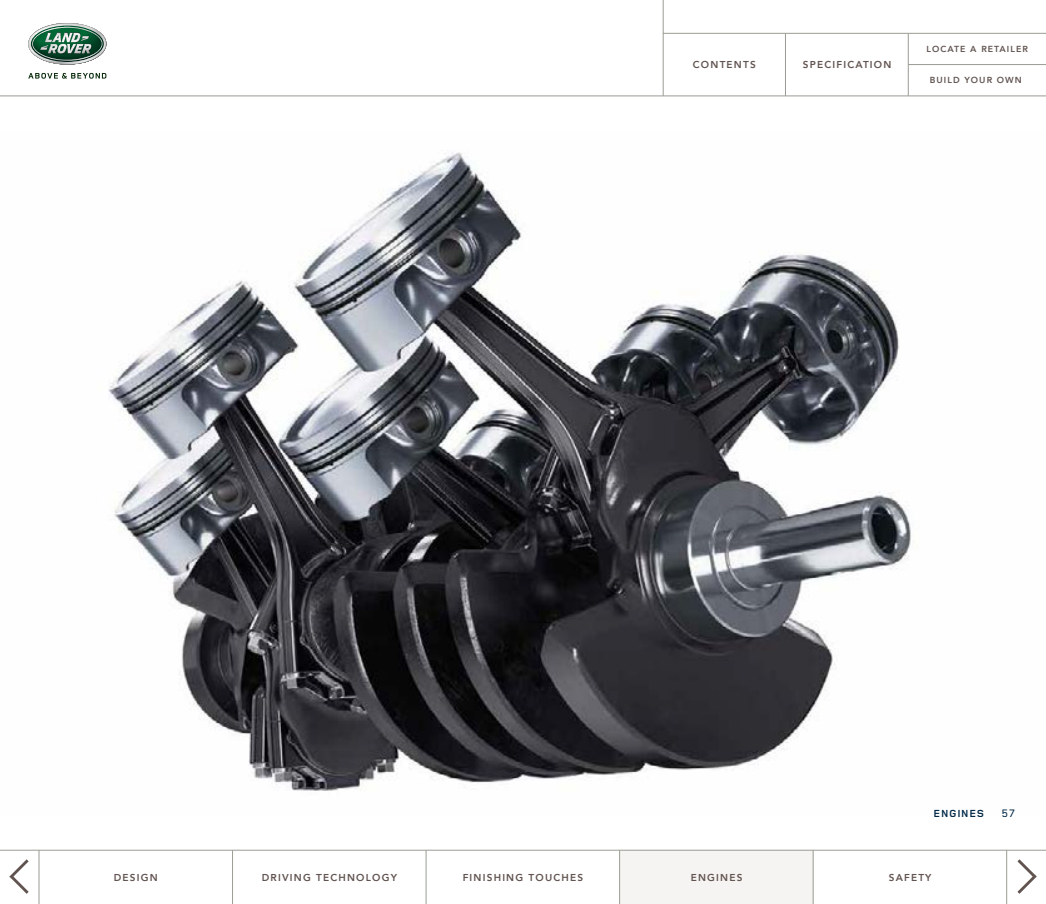
<style>
.page{position:relative;width:1046px;height:904px;background:#fff}
.page>*{position:absolute;margin:0;border:0;box-sizing:border-box;transform-origin:0 0}
.t1{font:500 11.25px "Land Rover Wide";color:#002746}
.t2{font:700 10.62px "Land Rover Wide";color:#002746}
.t3{font:800 10px "Avenir LT Com";letter-spacing:.12em;color:#615450}
.t4{font:800 8.75px "Avenir LT Com";letter-spacing:.12em;color:#615450}
</style>
<div class="page">
<svg style="left:28px;top:73px;width:78px;height:6px"></svg>
<svg style="left:28px;top:23px;width:78px;height:42px"></svg>
<div style="left:619px;top:850px;width:194px;height:54px;background:#f6f4f2"></div>
<svg style="left:1017px;top:859px;width:19px;height:34px"></svg>
<svg style="left:9px;top:859px;width:20px;height:34px"></svg>
<hr style="left:662px;top:33px;width:383px;height:1px;background:#9a9d93">
<hr style="left:0;top:96px;width:1045px;height:1px;background:#9a9d93">
<hr style="left:0;top:849px;width:1045px;height:1px;background:#9a9d93">
<hr style="left:662px;top:0;width:1px;height:96px;background:#9a9d93">
<hr style="left:39px;top:850px;width:1px;height:54px;background:#9a9d93">
<hr style="left:232px;top:850px;width:1px;height:54px;background:#9a9d93">
<hr style="left:425px;top:850px;width:1px;height:54px;background:#9a9d93">
<hr style="left:619px;top:850px;width:1px;height:54px;background:#9a9d93">
<hr style="left:812px;top:850px;width:1px;height:54px;background:#9a9d93">
<hr style="left:1006px;top:850px;width:1px;height:54px;background:#9a9d93">
<hr style="left:785px;top:33px;width:1px;height:63px;background:#9a9d93">
<hr style="left:907px;top:33px;width:1px;height:63px;background:#9a9d93">
<hr style="left:908px;top:64px;width:137px;height:1px;background:#9a9d93">
<img style="left:108px;top:152px;width:806px;height:639px">
<p class="t3" style="left:692px;top:59px;width:64px">CONTENTS</p>
<p class="t3" style="left:802px;top:59px;width:90px">SPECIFICATION</p>
<p class="t4" style="left:926px;top:44px;width:103px">LOCATE A RETAILER</p>
<p class="t4" style="left:929px;top:75px;width:93px">BUILD YOUR OWN</p>
<p class="t2" style="left:933px;top:806px;width:53px">ENGINES</p>
<p class="t1" style="left:1001px;top:805px;width:15px">57</p>
<p class="t3" style="left:114px;top:871px;width:45px">DESIGN</p>
<p class="t3" style="left:262px;top:871px;width:137px">DRIVING TECHNOLOGY</p>
<p class="t3" style="left:462px;top:871px;width:122px">FINISHING TOUCHES</p>
<p class="t3" style="left:690px;top:871px;width:53px">ENGINES</p>
<p class="t3" style="left:888px;top:871px;width:44px">SAFETY</p>
</div>
